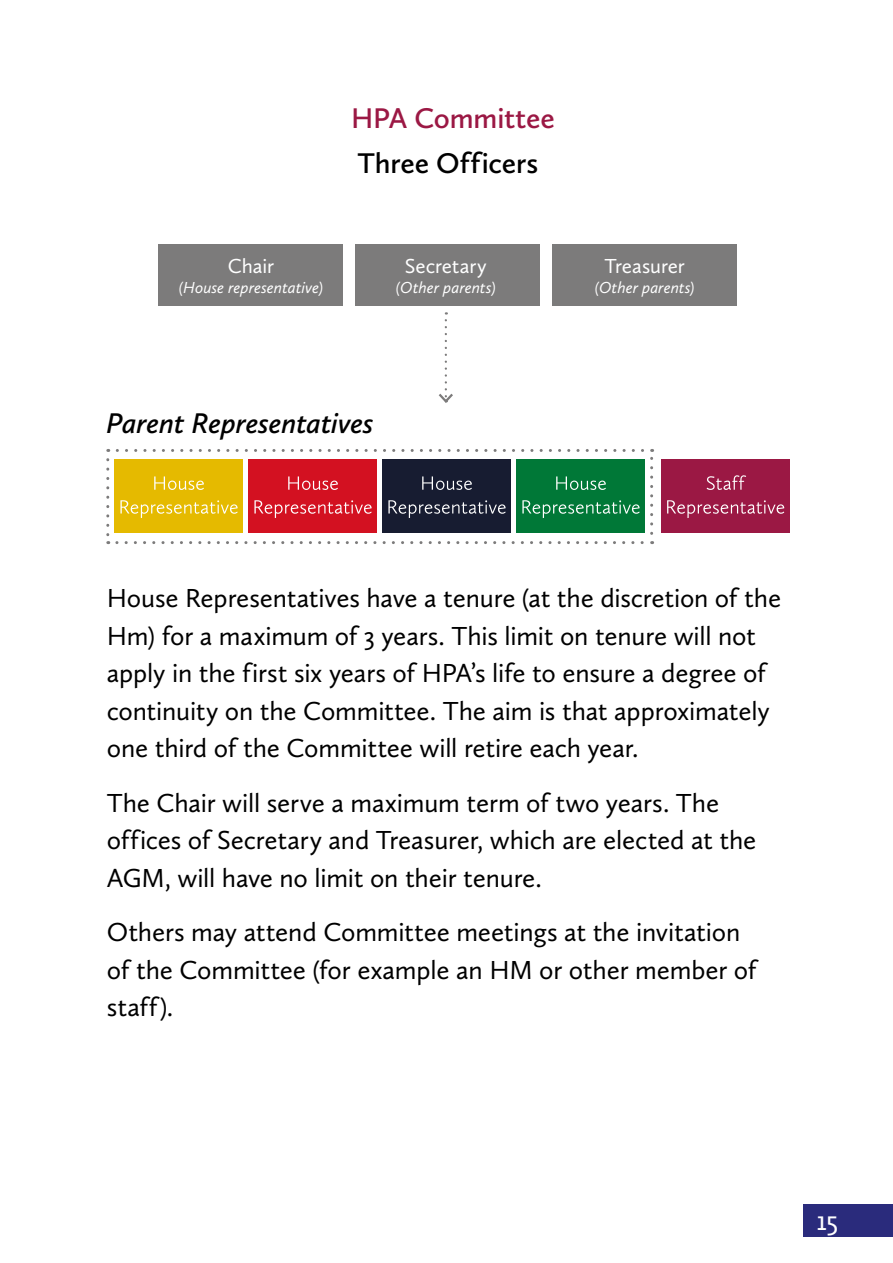
<style>
.page{position:relative;width:893px;height:1263px;background:#fff}
.page>*{position:absolute;margin:0;border:0;box-sizing:border-box;transform-origin:0 0}
.t1{font:italic 600 29.55px "Calluna Sans";letter-spacing:-.01em;color:#000}
.t2{font:600 29.55px "Calluna Sans";letter-spacing:-.005em;color:#000}
.t3{font:600 29.55px "Calluna Sans";letter-spacing:-.005em;color:#9b1844}
.t4{font:28.8px "Calluna Sans";color:#fff}
.t5{font:27px/37.5px "Calluna Sans";letter-spacing:-.005em;color:#000}
.t6{font:21px "Calluna Sans";letter-spacing:-.005em;color:#fff}
.t7{font:italic 16.5px "Calluna Sans";color:#fff}
</style>
<div class="page">
<div style="left:803px;top:1204px;width:90px;height:32px;background:#2a2b7c"></div>
<div style="left:661px;top:459px;width:128px;height:73px;background:#9b1844"></div>
<div style="left:159px;top:245px;width:184px;height:61px;background:#7c7b7b"></div>
<div style="left:355px;top:245px;width:185px;height:61px;background:#7c7b7b"></div>
<div style="left:552px;top:245px;width:185px;height:61px;background:#7c7b7b"></div>
<div style="left:114px;top:459px;width:129px;height:73px;background:#e5ba00"></div>
<svg style="left:120px;top:500px;width:118px;height:18px"></svg>
<svg style="left:154px;top:476px;width:50px;height:14px"></svg>
<svg style="left:667px;top:500px;width:117px;height:18px"></svg>
<svg style="left:707px;top:475px;width:39px;height:15px"></svg>
<div style="left:248px;top:459px;width:129px;height:73px;background:#d31121"></div>
<svg style="left:254px;top:500px;width:118px;height:18px"></svg>
<svg style="left:288px;top:476px;width:50px;height:14px"></svg>
<div style="left:382px;top:459px;width:129px;height:73px;background:#171c31"></div>
<svg style="left:388px;top:500px;width:118px;height:18px"></svg>
<svg style="left:422px;top:476px;width:50px;height:14px"></svg>
<div style="left:516px;top:459px;width:129px;height:73px;background:#007837"></div>
<svg style="left:522px;top:500px;width:118px;height:18px"></svg>
<svg style="left:556px;top:476px;width:50px;height:14px"></svg>
<svg style="left:438px;top:312px;width:15px;height:91px"></svg>
<svg style="left:106px;top:460px;width:3px;height:84px"></svg>
<svg style="left:117px;top:541px;width:536px;height:3px"></svg>
<svg style="left:650px;top:449px;width:3px;height:84px"></svg>
<svg style="left:108px;top:449px;width:535px;height:3px"></svg>
<p class="t3" style="left:351px;top:100px;width:205px">HPA Committee</p>
<p class="t2" style="left:357px;top:145px;width:182px">Three Officers</p>
<p class="t6" style="left:228px;top:254px;width:48px">Chair</p>
<p class="t7" style="left:179px;top:278px;width:146px">(House representative)</p>
<p class="t6" style="left:405px;top:254px;width:83px">Secretary</p>
<p class="t7" style="left:396px;top:278px;width:101px">(Other parents)</p>
<p class="t6" style="left:605px;top:254px;width:82px">Treasurer</p>
<p class="t7" style="left:595px;top:278px;width:101px">(Other parents)</p>
<p class="t1" style="left:106px;top:405px;width:269px">Parent Representatives</p>
<p class="t5" style="left:107px;top:579px;width:676px">House Representatives have a tenure (at the discretion of the Hm) for a maximum of 3 years. This limit on tenure will not apply in the first six years of HPA’s life to ensure a degree of continuity on the Committee. The aim is that approximately one third of the Committee will retire each year.</p>
<p class="t5" style="left:107px;top:783px;width:651px">The Chair will serve a maximum term of two years. The offices of Secretary and Treasurer, which are elected at the<br>AGM, will have no limit on their tenure.</p>
<p class="t5" style="left:107px;top:913px;width:651px">Others may attend Committee meetings at the invitation of the Committee (for example an HM or other member of staff).</p>
<p class="t4" style="left:816px;top:1203px;width:23px">15</p>
</div>
